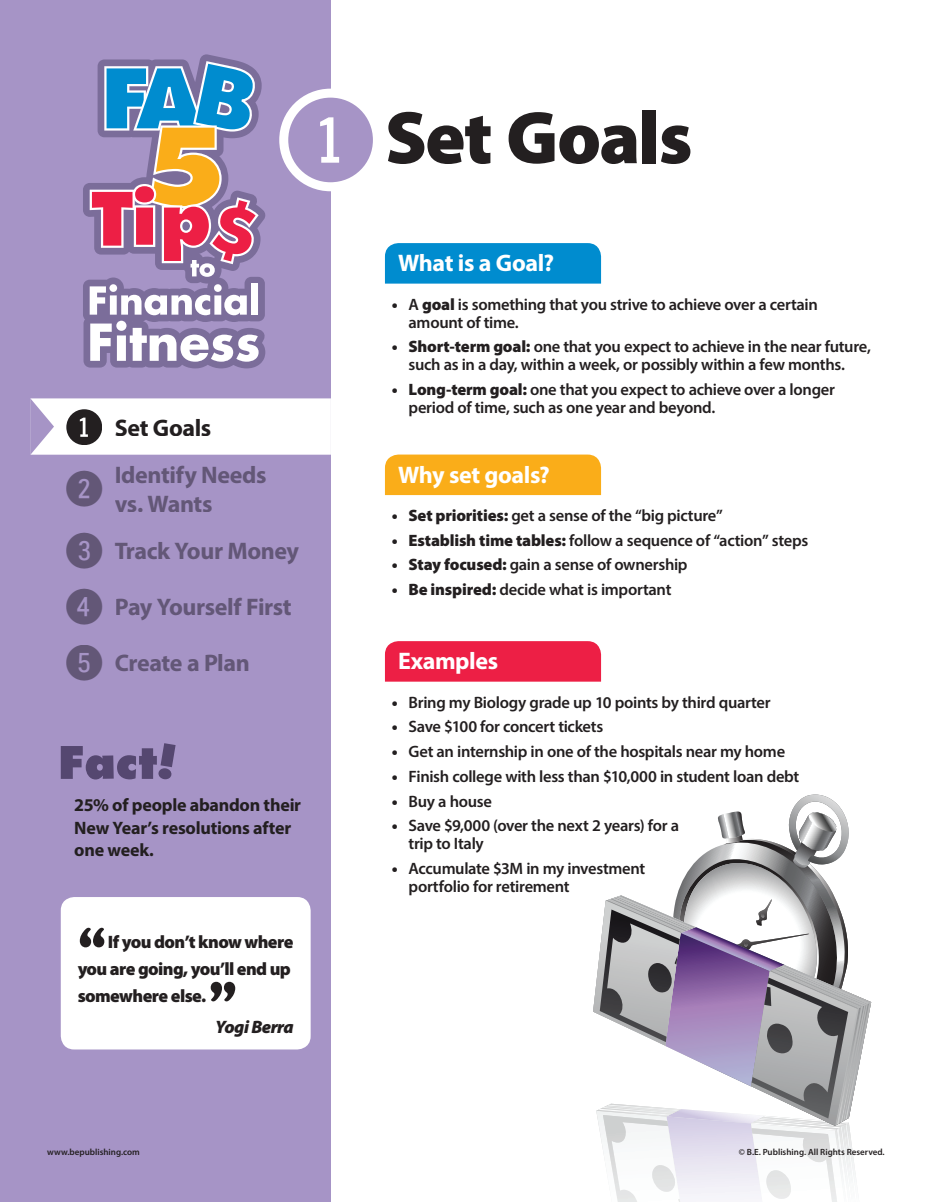
<style>
.page{position:relative;width:932px;height:1202px;background:#fff}
.page>*{position:absolute;margin:0;border:0;box-sizing:border-box;transform-origin:0 0}
.t1{font:113.25px "Fyra Numeric Circle Closed";color:#a694c6}
.t2{font:900 75px "Myriad Pro";letter-spacing:-.025em;color:#231f20}
.t3{font:900 51px "Cooper";color:#231f20}
.t4{font:48px "Fyra Numeric Circle Closed";color:#635777}
.t5{font:700 24px/28.8px "Myriad Pro";letter-spacing:-.015em;color:#635777}
.t6{font:700 24px "Myriad Pro";letter-spacing:-.02em;color:#fff}
.t7{font:700 24px "Myriad Pro";letter-spacing:-.015em;color:#231f20}
.t8{font:900 18px/27px "Myriad Pro";letter-spacing:-.035em;color:#231f20}
.t9{font:700 18px/22.5px "Myriad Pro";letter-spacing:-.015em;color:#231f20}
.t10{font:italic 900 18px "Myriad Pro";letter-spacing:-.035em;color:#231f20}
.t11{font:600 16.5px/18px "Myriad Pro";letter-spacing:-.02em;color:#231f20}
.t12{font:600 9px "Myriad Pro";color:#231f20}
.s1{font-family:"Fyra Numeric Circle Closed";font-weight:400;font-size:48px}
.s2{font-weight:900}
</style>
<div class="page">
<div style="left:0;top:0;width:331px;height:1202px;background:#a694c6"></div>
<div style="left:288px;top:98px;width:85px;height:84px;background:#fff;border-radius:50%"></div>
<div style="left:279px;top:89px;width:103px;height:102px;border:18px solid #fff;border-radius:50%"></div>
<div style="left:61px;top:897px;width:249px;height:152px;background:#fff;border-radius:14px"></div>
<svg style="left:61px;top:743px;width:114px;height:36px"></svg>
<div style="left:385px;top:243px;width:216px;height:41px;background:#008ccf"></div>
<div style="left:385px;top:454px;width:216px;height:41px;background:#faad19"></div>
<div style="left:385px;top:641px;width:216px;height:40px;background:#ed1f45"></div>
<svg style="left:596px;top:794px;width:275px;height:408px"></svg>
<svg style="left:30px;top:398px;width:301px;height:57px;background:#eeedef"></svg>
<svg style="left:83px;top:54px;width:183px;height:314px"></svg>
<svg style="left:90px;top:61px;width:168px;height:301px"></svg>
<h1 class="t1" style="left:284px;top:76px;width:96px">1</h1>
<h2 class="t2" style="left:385px;top:88px;width:309px">Set Goals</h2>
<h3 class="t7" style="left:115px;top:412px;width:98px">Set Goals</h3>
<h3 class="t4" style="left:64px;top:461px;width:41px">2</h3>
<h3 class="t5" style="left:115px;top:459px;width:153px">Identify Needs vs. Wants</h3>
<h3 class="t5" style="left:64px;top:535px;width:236px"><span class="s1">3</span> Track Your Money</h3>
<h3 class="t5" style="left:64px;top:592px;width:229px"><span class="s1">4</span> Pay Yourself First</h3>
<h3 class="t5" style="left:64px;top:648px;width:187px"><span class="s1">5</span> Create a Plan</h3>
<p class="t9" style="left:74px;top:793px;width:228px">25% of people abandon their<br>New Year’s resolutions after one week.</p>
<h3 class="t3" style="left:78px;top:915px;width:30px">“</h3>
<p class="t8" style="left:78px;top:928px;width:217px;text-indent:30px">If you don’t know where you are going, you’ll end up somewhere else.</p>
<h3 class="t3" style="left:209px;top:969px;width:30px">”</h3>
<p class="t10" style="left:216px;top:1016px;width:80px">Yogi Berra</p>
<h3 class="t6" style="left:398px;top:247px;width:157px">What is a Goal?</h3>
<p class="t11" style="left:408px;top:294px;width:411px;text-indent:-17px"><span class="s2">•</span> A <span class="s2">goal</span> is something that you strive to achieve over a certain amount of time.</p>
<p class="t11" style="left:392px;top:337px;width:481px;text-align:center"><span class="s2">• Short-term goal:</span> one that you expect to achieve in the near future, such as in a day, within a week, or possibly within a few months.</p>
<p class="t11" style="left:408px;top:380px;width:428px;text-indent:-17px"><span class="s2">• Long-term goal:</span> one that you expect to achieve over a longer period of time, such as one year and beyond.</p>
<h3 class="t6" style="left:398px;top:459px;width:153px">Why set goals?</h3>
<p class="t11" style="left:392px;top:506px;width:333px"><span class="s2">• Set priorities:</span> get a sense of the “big picture”</p>
<p class="t11" style="left:392px;top:531px;width:418px"><span class="s2">• Establish time tables:</span> follow a sequence of “action” steps</p>
<p class="t11" style="left:392px;top:555px;width:297px"><span class="s2">• Stay focused:</span> gain a sense of ownership</p>
<p class="t11" style="left:392px;top:580px;width:281px"><span class="s2">• Be inspired:</span> decide what is important</p>
<h3 class="t6" style="left:398px;top:645px;width:102px">Examples</h3>
<p class="t11" style="left:392px;top:692px;width:380px"><span class="s2">•</span> Bring my Biology grade up 10 points by third quarter</p>
<p class="t11" style="left:392px;top:717px;width:213px"><span class="s2">•</span> Save $100 for concert tickets</p>
<p class="t11" style="left:392px;top:742px;width:395px"><span class="s2">•</span> Get an internship in one of the hospitals near my home</p>
<p class="t11" style="left:392px;top:767px;width:409px"><span class="s2">•</span> Finish college with less than $10,000 in student loan debt</p>
<p class="t11" style="left:392px;top:791px;width:102px"><span class="s2">•</span> Buy a house</p>
<p class="t11" style="left:408px;top:816px;width:272px;text-indent:-17px"><span class="s2">•</span> Save $9,000 (over the next 2 years) for a trip to Italy</p>
<p class="t11" style="left:408px;top:859px;width:238px;text-indent:-17px"><span class="s2">•</span> Accumulate $3M in my investment portfolio for retirement</p>
<p class="t12" style="left:47px;top:1146px;width:94px">www.bepublishing.com</p>
<p class="t12" style="left:739px;top:1146px;width:147px">© B.E. Publishing. All Rights Reserved.</p>
</div>
